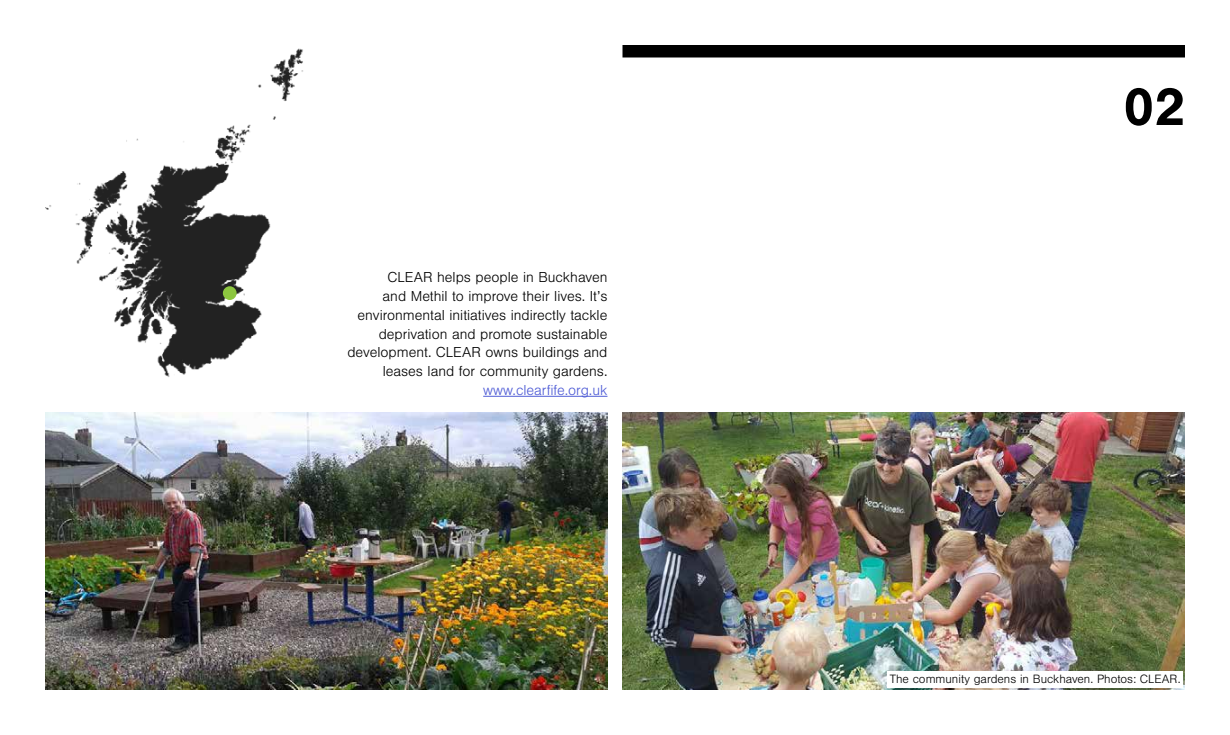
<style>
.page{position:relative;width:1230px;height:735px;background:#fff}
.page>*{position:absolute;margin:0;border:0;box-sizing:border-box;transform-origin:0 0}
.t1{font:700 55px "Nimbus San";color:#000}
.t2{font:300 15px/18.8px "Nimbus San";color:#000;text-align:right}
.t3{font:300 15px "Nimbus San";color:#4f5cd6}
.t4{font:300 12.5px "Nimbus San";color:#000}
</style>
<div class="page">
<div style="left:622px;top:45px;width:563px;height:13px;background:#000"></div>
<img style="left:45px;top:48px;width:258px;height:329px">
<img style="left:622px;top:412px;width:563px;height:278px">
<hr style="left:483px;top:396px;width:125px;height:1px;background:#4f5cd6">
<div style="left:223px;top:286px;width:14px;height:14px;background:#8cc63f;border-radius:50%"></div>
<img style="left:45px;top:412px;width:563px;height:278px">
<div style="left:887px;top:671px;width:296px;height:17px;background:#fff"></div>
<p class="t2" style="left:347px;top:268px;width:262px">CLEAR helps people in Buckhaven<br>and Methil to improve their lives. It’s environmental initiatives indirectly tackle deprivation and promote sustainable development. CLEAR owns buildings and leases land for community gardens.</p>
<p class="t3" style="left:483px;top:382px;width:126px">www.clearfife.org.uk</p>
<h1 class="t1" style="left:1123px;top:76px;width:63px">02</h1>
<p class="t4" style="left:890px;top:673px;width:292px">The community gardens in Buckhaven. Photos: CLEAR.</p>
</div>
